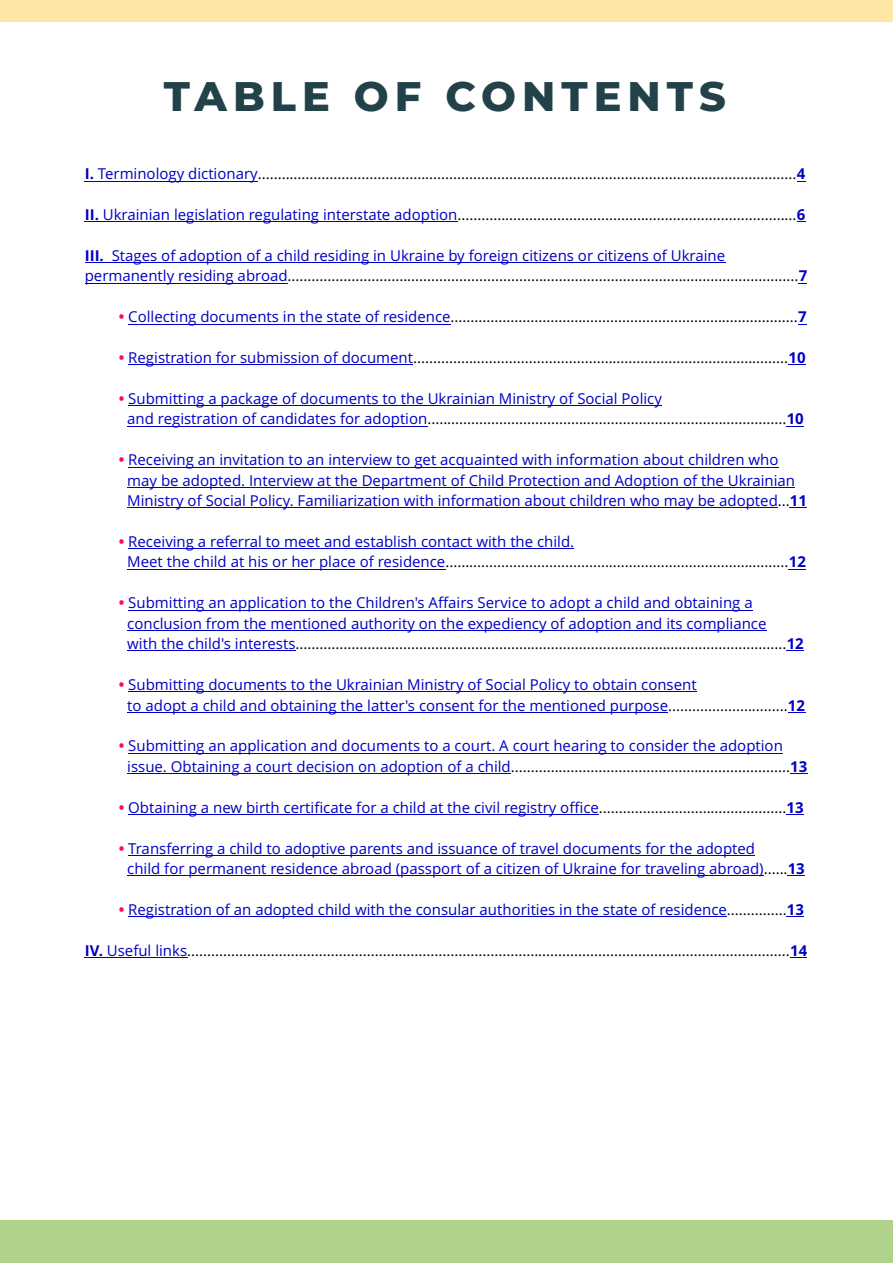
<style>
.page{position:relative;width:893px;height:1263px;background:#fff}
.page>*{position:absolute;margin:0;border:0;box-sizing:border-box;transform-origin:0 0}
.t1{font:800 41.25px "Montserrat";letter-spacing:.145em;color:#224148}
.t2{font:15px/20.4px "Open Sans";color:#0000c4}
.t3{font:15px/20.4px "Open Sans";color:#000}
.s1{font-weight:700;color:#0000c4}
.s2{color:#0000c4}
.s3{font-weight:700;color:#ff0858}
.s4{color:#000}
.s5{font-weight:700}
</style>
<div class="page">
<div style="left:0;top:1220px;width:893px;height:43px;background:#b1d28a"></div>
<div style="left:0;top:0;width:893px;height:21px;background:#ffe5a6"></div>
<hr style="left:94px;top:181px;width:164px;height:1px;background:#0000c4">
<hr style="left:99px;top:222px;width:358px;height:1px;background:#0000c4">
<svg style="left:85px;top:262px;width:19px;height:1px"></svg>
<hr style="left:104px;top:262px;width:621px;height:1px;background:#0000c4">
<hr style="left:85px;top:283px;width:203px;height:1px;background:#0000c4">
<hr style="left:128px;top:324px;width:323px;height:1px;background:#0000c4">
<hr style="left:128px;top:365px;width:285px;height:1px;background:#0000c4">
<hr style="left:128px;top:405px;width:534px;height:1px;background:#0000c4">
<hr style="left:127px;top:426px;width:300px;height:1px;background:#0000c4">
<svg style="left:787px;top:426px;width:17px;height:1px"></svg>
<hr style="left:128px;top:467px;width:650px;height:1px;background:#0000c4">
<hr style="left:127px;top:487px;width:668px;height:1px;background:#0000c4">
<hr style="left:127px;top:508px;width:651px;height:1px;background:#0000c4">
<hr style="left:128px;top:548px;width:446px;height:1px;background:#0000c4">
<hr style="left:127px;top:569px;width:318px;height:1px;background:#0000c4">
<svg style="left:789px;top:569px;width:17px;height:1px"></svg>
<hr style="left:128px;top:610px;width:625px;height:1px;background:#0000c4">
<hr style="left:127px;top:630px;width:639px;height:1px;background:#0000c4">
<hr style="left:127px;top:650px;width:169px;height:1px;background:#0000c4">
<svg style="left:787px;top:650px;width:17px;height:1px"></svg>
<hr style="left:128px;top:691px;width:569px;height:1px;background:#0000c4">
<hr style="left:127px;top:712px;width:541px;height:1px;background:#0000c4">
<svg style="left:788px;top:712px;width:17px;height:1px"></svg>
<hr style="left:128px;top:753px;width:655px;height:1px;background:#0000c4">
<hr style="left:127px;top:773px;width:384px;height:1px;background:#0000c4">
<svg style="left:790px;top:773px;width:17px;height:1px"></svg>
<hr style="left:128px;top:814px;width:471px;height:1px;background:#0000c4">
<svg style="left:787px;top:814px;width:17px;height:1px"></svg>
<hr style="left:128px;top:855px;width:627px;height:1px;background:#0000c4">
<hr style="left:127px;top:875px;width:637px;height:1px;background:#0000c4">
<svg style="left:788px;top:875px;width:17px;height:1px"></svg>
<hr style="left:128px;top:916px;width:599px;height:1px;background:#0000c4">
<svg style="left:787px;top:916px;width:17px;height:1px"></svg>
<svg style="left:85px;top:957px;width:22px;height:1px"></svg>
<hr style="left:107px;top:957px;width:80px;height:1px;background:#0000c4">
<svg style="left:790px;top:957px;width:17px;height:1px"></svg>
<h1 class="t1" style="left:164px;top:71px;width:563px">TABLE OF CONTENTS</h1>
<p class="t3" style="left:85px;top:165px;width:722px"><span class="s1">I.</span> <span class="s2">Terminology dictionary</span>.......................................................................................................................................<span class="s1">4</span></p>
<p class="t3" style="left:85px;top:206px;width:722px"><span class="s1">II.</span> <span class="s2">Ukrainian legislation regulating interstate adoption</span>.....................................................................................<span class="s1">6</span></p>
<p class="t3" style="left:85px;top:247px;width:724px"><span class="s1">III.</span> <span class="s2">Stages of adoption of a child residing in Ukraine by foreign citizens or citizens of Ukraine permanently residing abroad</span>................................................................................................................................<span class="s1">7</span></p>
<p class="t3" style="left:119px;top:308px;width:689px"><span class="s3">•</span> <span class="s2">Collecting documents in the state of residence</span>.......................................................................................<span class="s1">7</span></p>
<p class="t3" style="left:119px;top:349px;width:688px"><span class="s3">•</span> <span class="s2">Registration for submission of document</span>..............................................................................................<span class="s1">10</span></p>
<p class="t2" style="left:127px;top:390px;width:678px;text-indent:-9px"><span class="s3">•</span> Submitting a package of documents to the Ukrainian Ministry of Social Policy<br>and registration of candidates for adoption<span class="s4">..........................................................................................</span><span class="s5">10</span></p>
<p class="t2" style="left:127px;top:451px;width:681px;text-indent:-9px"><span class="s3">•</span> Receiving an invitation to an interview to get acquainted with information about children who may be adopted. Interview at the Department of Child Protection and Adoption of the Ukrainian<br>Ministry of Social Policy. Familiarization with information about children who may be adopted<span class="s4">...</span><span class="s5">11</span></p>
<p class="t2" style="left:127px;top:533px;width:680px;text-indent:-9px"><span class="s3">•</span> Receiving a referral to meet and establish contact with the child.<br>Meet the child at his or her place of residence<span class="s4">......................................................................................</span><span class="s5">12</span></p>
<p class="t2" style="left:127px;top:594px;width:678px;text-indent:-9px"><span class="s3">•</span> Submitting an application to the Children's Affairs Service to adopt a child and obtaining a conclusion from the mentioned authority on the expediency of adoption and its compliance<br>with the child's interests<span class="s4">...........................................................................................................................</span><span class="s5">12</span></p>
<p class="t2" style="left:127px;top:676px;width:679px;text-indent:-9px"><span class="s3">•</span> Submitting documents to the Ukrainian Ministry of Social Policy to obtain consent<br>to adopt a child and obtaining the latter's consent for the mentioned purpose<span class="s4">..............................</span><span class="s5">12</span></p>
<p class="t2" style="left:127px;top:737px;width:682px;text-indent:-9px"><span class="s3">•</span> Submitting an application and documents to a court. A court hearing to consider the adoption issue. Obtaining a court decision on adoption of a child<span class="s4">......................................................................</span><span class="s5">13</span></p>
<p class="t2" style="left:119px;top:798px;width:686px"><span class="s3">•</span> Obtaining a new birth certificate for a child at the civil registry office<span class="s4">...............................................</span><span class="s5">13</span></p>
<p class="t2" style="left:127px;top:839px;width:679px;text-indent:-9px"><span class="s3">•</span> Transferring a child to adoptive parents and issuance of travel documents for the adopted<br>child for permanent residence abroad (passport of a citizen of Ukraine for traveling abroad)<span class="s4">......</span><span class="s5">13</span></p>
<p class="t2" style="left:119px;top:901px;width:687px"><span class="s3">•</span> Registration of an adopted child with the consular authorities in the state of residence<span class="s4">...............</span><span class="s5">13</span></p>
<p class="t3" style="left:85px;top:941px;width:724px"><span class="s1">IV.</span> <span class="s2">Useful links</span>.......................................................................................................................................................<span class="s1">14</span></p>
</div>
